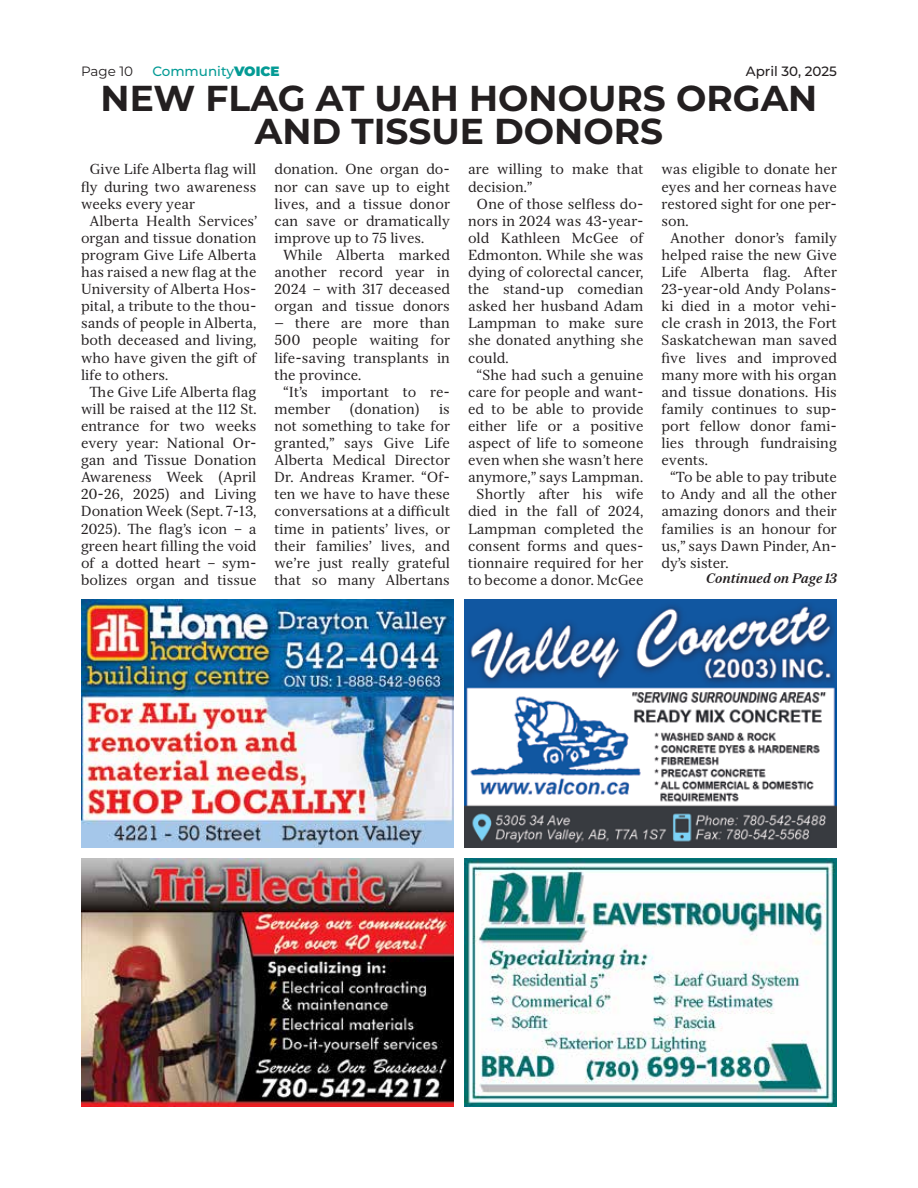
<style>
.page{position:relative;width:918px;height:1188px;background:#fff}
.page>*{position:absolute;margin:0;border:0;box-sizing:border-box;transform-origin:0 0}
.t1{font:700 36px/33px "Montserrat";color:#231f20;text-align:center}
.t2{font:14.25px/17.1px "Serif 12 Beta";color:#231f20;text-align:justify}
.t3{font:italic 700 13.5px "Serif 12 Beta";color:#231f20}
.t4{font:500 13.5px "Montserrat";color:#049b95}
.t5{font:500 13.5px "Montserrat";color:#231f20}
.t6{font:13.5px "Montserrat";color:#231f20}
.s1{font-weight:900}
</style>
<div class="page">
<img style="left:81px;top:859px;width:373px;height:248px">
<img style="left:464px;top:859px;width:373px;height:248px">
<img style="left:81px;top:599px;width:373px;height:249px">
<img style="left:464px;top:599px;width:373px;height:249px">
<p class="t6" style="left:81px;top:62px;width:54px">Page 10</p>
<p class="t4" style="left:152px;top:62px;width:129px">Community<span class="s1">VOICE</span></p>
<p class="t5" style="left:746px;top:62px;width:93px">April 30, 2025</p>
<h1 class="t1" style="left:101px;top:80px;width:718px">NEW FLAG AT UAH HONOURS ORGAN<br>AND TISSUE DONORS</h1>
<p class="t2" style="left:81px;top:161px;width:177px;text-indent:9px">Give Life Alberta flag will fly during two awareness weeks every year</p>
<p class="t2" style="left:81px;top:212px;width:178px;text-indent:9px">Alberta Health Services’ organ and tissue donation program Give Life Alberta has raised a new flag at the University of Alberta Hos&shy;pital, a tribute to the thou&shy;sands of people in Alberta, both deceased and living, who have given the gift of life to others.</p>
<p class="t2" style="left:81px;top:383px;width:177px;text-indent:9px">The Give Life Alberta flag will be raised at the 112 St. entrance for two weeks every year: National Or&shy;gan and Tissue Donation Awareness Week (April 20-26, 2025) and Living Donation Week (Sept. 7-13, 2025). The flag’s icon – a green heart filling the void of a dotted heart – sym&shy;bolizes organ and tissue</p>
<p class="t2" style="left:662px;top:161px;width:177px">was eligible to donate her eyes and her corneas have restored sight for one per&shy;son.</p>
<p class="t2" style="left:662px;top:229px;width:177px;text-indent:9px">Another donor’s family helped raise the new Give Life Alberta flag. After 23-year-old Andy Polans&shy;ki died in a motor vehi&shy;cle crash in 2013, the Fort Saskatchewan man saved five lives and improved many more with his organ and tissue donations. His family continues to sup&shy;port fellow donor fami&shy;lies through fundraising events.</p>
<p class="t2" style="left:662px;top:469px;width:177px;text-indent:9px">“To be able to pay tribute to Andy and all the other amazing donors and their families is an honour for us,” says Dawn Pinder, An&shy;dy’s sister.</p>
<p class="t3" style="left:706px;top:570px;width:133px">Continued on Page 13</p>
<p class="t2" style="left:275px;top:161px;width:177px">donation. One organ do&shy;nor can save up to eight lives, and a tissue donor can save or dramatically improve up to 75 lives.</p>
<p class="t2" style="left:275px;top:246px;width:177px;text-indent:9px">While Alberta marked another record year in 2024 – with 317 deceased organ and tissue donors</p>
<p class="t2" style="left:275px;top:315px;width:177px">— there are more than 500 people waiting for life-saving transplants in the province.</p>
<p class="t2" style="left:275px;top:383px;width:177px;text-indent:9px">“It’s important to re&shy;member</p>
<p class="t2" style="left:468px;top:161px;width:177px">are willing to make that decision.”</p>
<p class="t2" style="left:468px;top:195px;width:177px;text-indent:9px">One of those selfless do&shy;nors in 2024 was 43-year&shy;old Kathleen McGee of Edmonton. While she was dying of colorectal cancer, the stand-up comedian asked her husband Adam Lampman to make sure she donated anything she could.</p>
<p class="t2" style="left:468px;top:366px;width:177px;text-align:right">“She had such a genuine care for people and want&shy;ed to be able to provide either life or a positive aspect of life to someone even when she wasn’t here anymore,” says Lampman.<br>Shortly after his wife died in the fall of 2024,<br>Lampman completed the consent forms and ques&shy;tionnaire required for her to become a donor. McGee</p>
<p class="t2" style="left:350px;top:400px;width:72px">(donation)</p>
<p class="t2" style="left:275px;top:400px;width:177px;text-indent:165px">is not something to take for granted,” says Give Life Alberta Medical Director Dr. Andreas Kramer. “Of&shy;ten we have to have these conversations at a difficult time in patients’ lives, or their families’ lives, and we’re just really grateful that so many Albertans</p>
</div>
